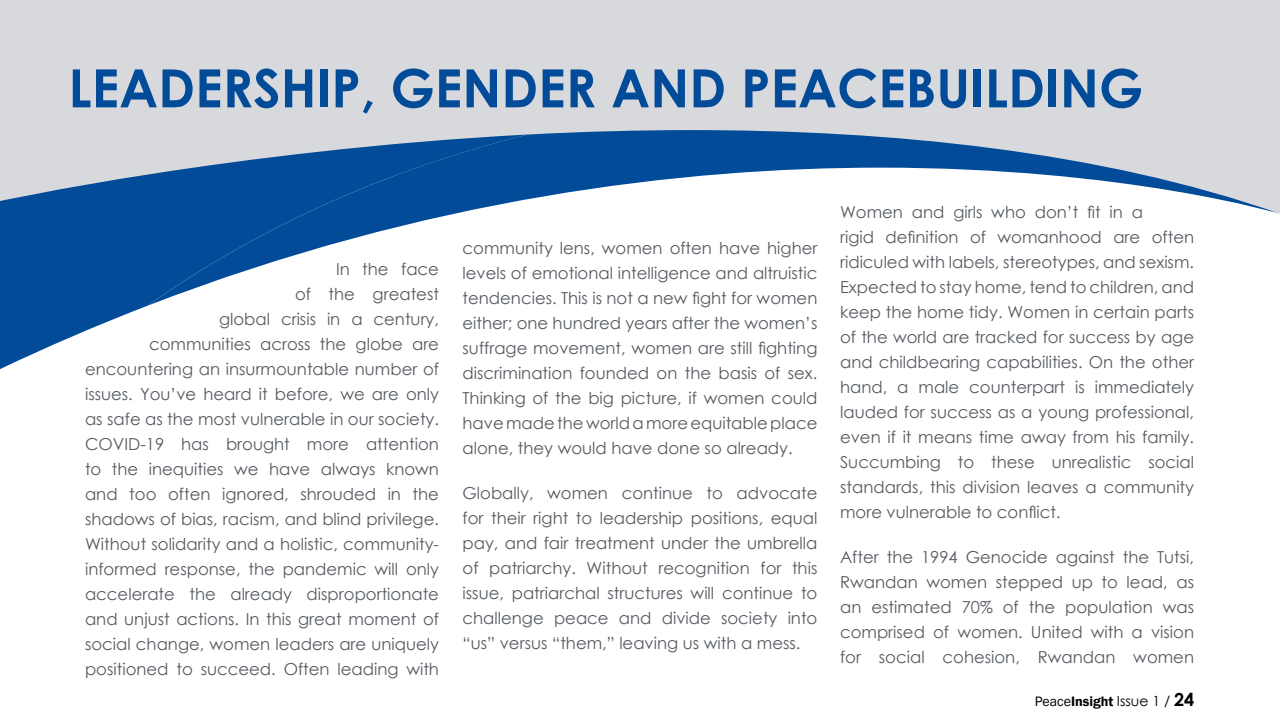
<style>
.page{position:relative;width:1280px;height:720px;background:#fff}
.page>*{position:absolute;margin:0;border:0;box-sizing:border-box;transform-origin:0 0}
.t1{font:700 52.8px "Century Gothic";color:#024b98}
.t2{font:16.5px/25px "Century Gothic";color:#555b61;text-align:justify}
.t3{font:600 14px "Franklin Gothic";color:#000}
.s1{font-weight:400}
.s2{font-family:"Century Gothic";font-weight:400}
.s3{font-family:"Century Gothic";font-weight:700;font-size:18px}
</style>
<div class="page">
<div style="left:0;top:0;width:1280px;height:135px;background:#d8d9dd"></div>
<svg style="left:147px;top:130px;width:1133px;height:84px"></svg>
<svg style="left:0;top:135px;width:528px;height:234px"></svg>
<h1 class="t1" style="left:68px;top:48px;width:1076px">LEADERSHIP, GENDER AND PEACEBUILDING</h1>
<p class="t2" style="left:85px;top:256px;width:356px;text-align:right">In the face<br>of the greatest<br>global crisis in a century,<br>communities across the globe are encountering an insurmountable number of issues. You’ve heard it before, we are only as safe as the most vulnerable in our society.<br>COVID-19 has brought more attention to the inequities we have always known and too often ignored, shrouded in the shadows of bias, racism, and blind privilege.<br>Without solidarity and a holistic, community&shy;informed response, the pandemic will only accelerate the already disproportionate and unjust actions. In this great moment of social change, women leaders are uniquely positioned to succeed. Often leading with</p>
<p class="t2" style="left:463px;top:235px;width:356px">community lens, women often have higher levels of emotional intelligence and altruistic tendencies. This is not a new fight for women either; one hundred years after the women’s suffrage movement, women are still fighting discrimination founded on the basis of sex.<br>Thinking of the big picture, if women could have made the world a more equitable place alone, they would have done so already.</p>
<p class="t2" style="left:463px;top:480px;width:356px">Globally, women continue to advocate for their right to leadership positions, equal pay, and fair treatment under the umbrella of patriarchy. Without recognition for this issue, patriarchal structures will continue to challenge peace and divide society into “us” versus “them,” leaving us with a mess.</p>
<p class="t2" style="left:840px;top:199px;width:356px;text-align:left">Women and girls who don’t fit in a<br>rigid definition of womanhood are often ridiculed with labels, stereotypes, and sexism.<br>Expected to stay home, tend to children, and keep the home tidy. Women in certain parts of the world are tracked for success by age and childbearing capabilities. On the other hand, a male counterpart is immediately lauded for success as a young professional, even if it means time away from his family.<br>Succumbing to these unrealistic social standards, this division leaves a community more vulnerable to conflict.</p>
<p class="t2" style="left:840px;top:544px;width:356px">After the 1994 Genocide against the Tutsi, Rwandan women stepped up to lead, as an estimated 70% of the population was comprised of women. United with a vision for social cohesion, Rwandan women</p>
<p class="t3" style="left:1035px;top:692px;width:161px"><span class="s1">Peace</span>Insight <span class="s2">Issue 1 /</span> <span class="s3">24</span></p>
</div>
